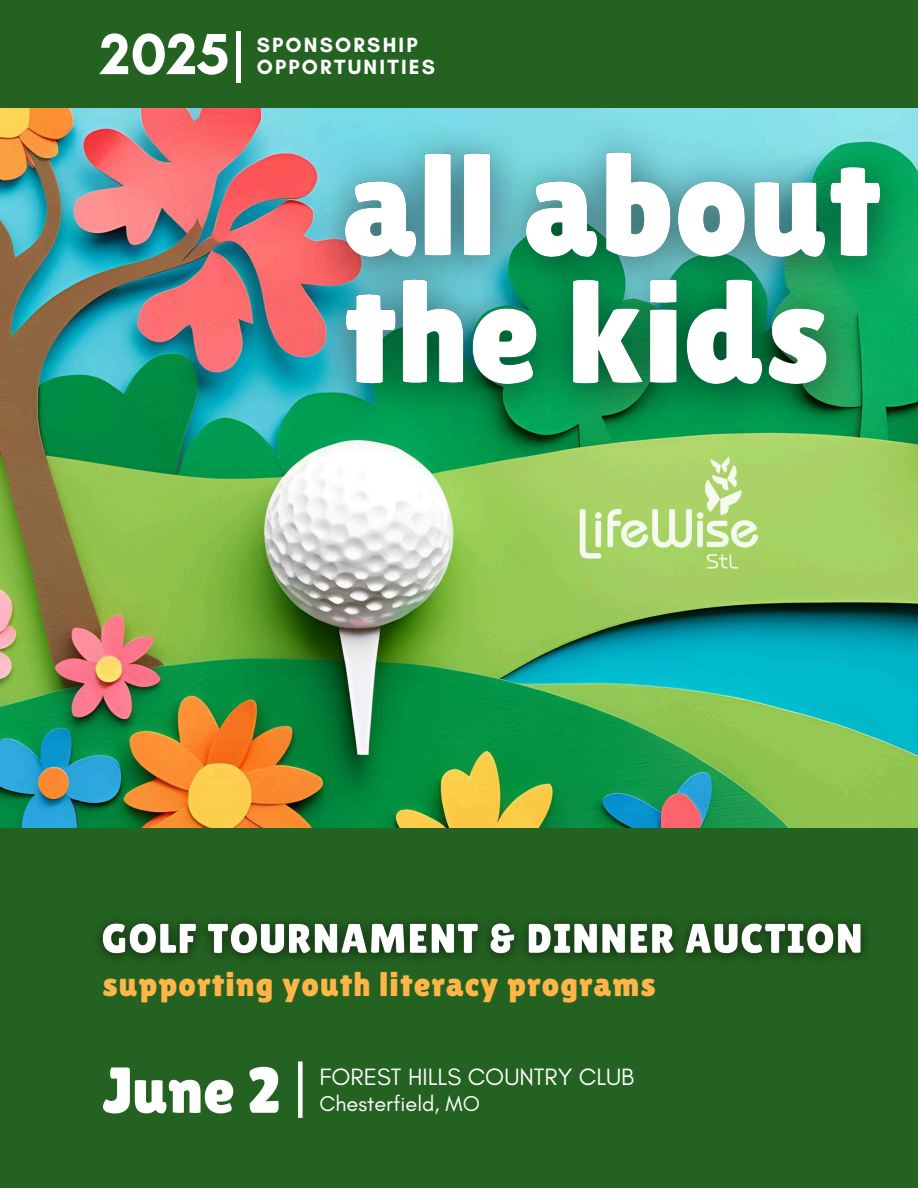
<style>
.page{position:relative;width:918px;height:1188px;background:#fff}
.page>*{position:absolute;margin:0;border:0;box-sizing:border-box;transform-origin:0 0}
.t1{font:64.65px "Lilita One";color:#fff}
.t2{font:700 58.95px "Glacial Indifference";color:#fff}
.t3{font:34.05px "Lilita One";letter-spacing:.035em;color:#ffb548}
.t4{font:24.15px "Glacial Indifference";color:#fff}
.t5{font:21.75px "Glacial Indifference";color:#fff}
.t6{font:700 21px "Glacial Indifference";letter-spacing:.105em;color:#fff}
</style>
<div class="page">
<div style="left:0;top:0;width:918px;height:109px;background:#246221"></div>
<img style="left:0;top:109px;width:918px;height:719px">
<div style="left:0;top:828px;width:918px;height:360px;background:#246221"></div>
<div style="left:298px;top:1061px;width:5px;height:57px;background:#fff"></div>
<img style="left:548px;top:456px;width:243px;height:149px">
<div style="left:236px;top:31px;width:5px;height:52px;background:#fff"></div>
<img style="left:98px;top:921px;width:768px;height:38px">
<img style="left:280px;top:108px;width:638px;height:348px">
<p class="t2" style="left:100px;top:18px;width:131px">2025</p>
<p class="t6" style="left:257px;top:32px;width:163px">SPONSORSHIP</p>
<p class="t6" style="left:257px;top:54px;width:180px">OPPORTUNITIES</p>
<h3 class="t3" style="left:102px;top:964px;width:555px">supporting youth literacy programs</h3>
<h2 class="t1" style="left:102px;top:1053px;width:180px">June 2</h2>
<p class="t4" style="left:320px;top:1062px;width:316px">FOREST HILLS COUNTRY CLUB</p>
<h5 class="t5" style="left:320px;top:1090px;width:162px">Chesterfield, MO</h5>
</div>
